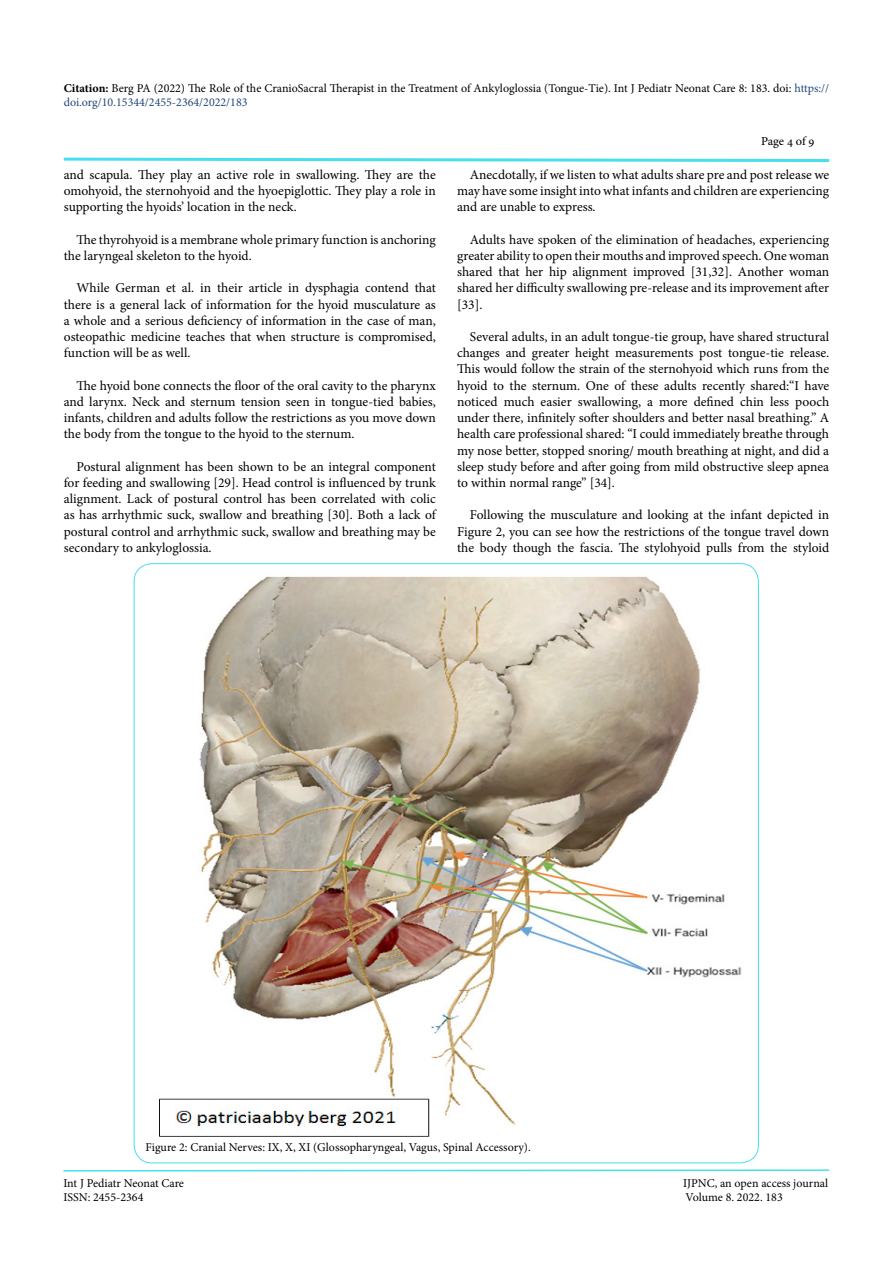
<style>
.page{position:relative;width:893px;height:1263px;background:#fff}
.page>*{position:absolute;margin:0;border:0;box-sizing:border-box;transform-origin:0 0}
.t1{font:13.5px/16.2px "Minion Pro";letter-spacing:-.005em;color:#000;text-align:justify}
.t2{font:12px/14.4px "Minion Pro";color:#000}
.t3{font:12px "Adobe Hebrew";letter-spacing:-.01em;color:#000}
.s1{font-weight:700}
.s2{color:#204879}
</style>
<div class="page">
<svg style="left:63px;top:1169px;width:767px;height:3px"></svg>
<svg style="left:63px;top:157px;width:767px;height:5px"></svg>
<img style="left:159px;top:576px;width:583px;height:561px">
<p class="t2" style="left:64px;top:81px;width:767px"><span class="s1">Citation:</span> Berg PA (2022) The Role of the CranioSacral Therapist in the Treatment of Ankyloglossia (Tongue-Tie). Int J Pediatr Neonat Care 8: 183. doi: <span class="s2">https:// doi.org/10.15344/2455-2364/2022/183</span></p>
<p class="t3" style="left:761px;top:134px;width:55px">Page 4 of 9</p>
<p class="t1" style="left:64px;top:167px;width:374px">and scapula. They play an active role in swallowing. They are the omohyoid, the sternohyoid and the hyoepiglottic. They play a role in supporting the hyoids’ location in the neck.</p>
<p class="t1" style="left:64px;top:231px;width:374px;text-indent:13px">The thyrohyoid is a membrane whole primary function is anchoring the laryngeal skeleton to the hyoid.</p>
<p class="t1" style="left:64px;top:280px;width:374px;text-indent:13px">While German et al. in their article in dysphagia contend that there is a general lack of information for the hyoid musculature as a whole and a serious deficiency of information in the case of man, osteopathic medicine teaches that when structure is compromised, function will be as well.</p>
<p class="t1" style="left:64px;top:377px;width:374px;text-indent:13px">The hyoid bone connects the floor of the oral cavity to the pharynx and larynx. Neck and sternum tension seen in tongue-tied babies, infants, children and adults follow the restrictions as you move down the body from the tongue to the hyoid to the sternum.</p>
<p class="t1" style="left:64px;top:458px;width:374px;text-indent:13px">Postural alignment has been shown to be an integral component for feeding and swallowing [29]. Head control is influenced by trunk alignment. Lack of postural control has been correlated with colic as has arrhythmic suck, swallow and breathing [30]. Both a lack of postural control and arrhythmic suck, swallow and breathing may be secondary to ankyloglossia.</p>
<p class="t1" style="left:457px;top:167px;width:374px;text-indent:13px">Anecdotally, if we listen to what adults share pre and post release we may have some insight into what infants and children are experiencing and are unable to express.</p>
<p class="t1" style="left:457px;top:231px;width:374px;text-indent:13px">Adults have spoken of the elimination of headaches, experiencing greater ability to open their mouths and improved speech. One woman shared that her hip alignment improved [31,32]. Another woman shared her difficulty swallowing pre-release and its improvement after [33].</p>
<p class="t1" style="left:457px;top:329px;width:374px;text-indent:13px">Several adults, in an adult tongue-tie group, have shared structural changes and greater height measurements post tongue-tie release.<br>This would follow the strain of the sternohyoid which runs from the hyoid to the sternum. One of these adults recently shared:“I have noticed much easier swallowing, a more defined chin less pooch under there, infinitely softer shoulders and better nasal breathing.” A health care professional shared: “I could immediately breathe through my nose better, stopped snoring/ mouth breathing at night, and did a sleep study before and after going from mild obstructive sleep apnea to within normal range” [34].</p>
<p class="t1" style="left:457px;top:507px;width:374px;text-indent:13px">Following the musculature and looking at the infant depicted in Figure 2, you can see how the restrictions of the tongue travel down the body though the fascia. The stylohyoid pulls from the styloid</p>
<p class="t2" style="left:145px;top:1140px;width:387px">Figure 2: Cranial Nerves: IX, X, XI (Glossopharyngeal, Vagus, Spinal Accessory).</p>
<p class="t2" style="left:63px;top:1176px;width:122px">Int J Pediatr Neonat Care</p>
<p class="t2" style="left:683px;top:1176px;width:147px">IJPNC, an open access journal</p>
<p class="t2" style="left:63px;top:1190px;width:82px">ISSN: 2455-2364</p>
<p class="t2" style="left:686px;top:1190px;width:99px">Volume 8. 2022. 183</p>
</div>
